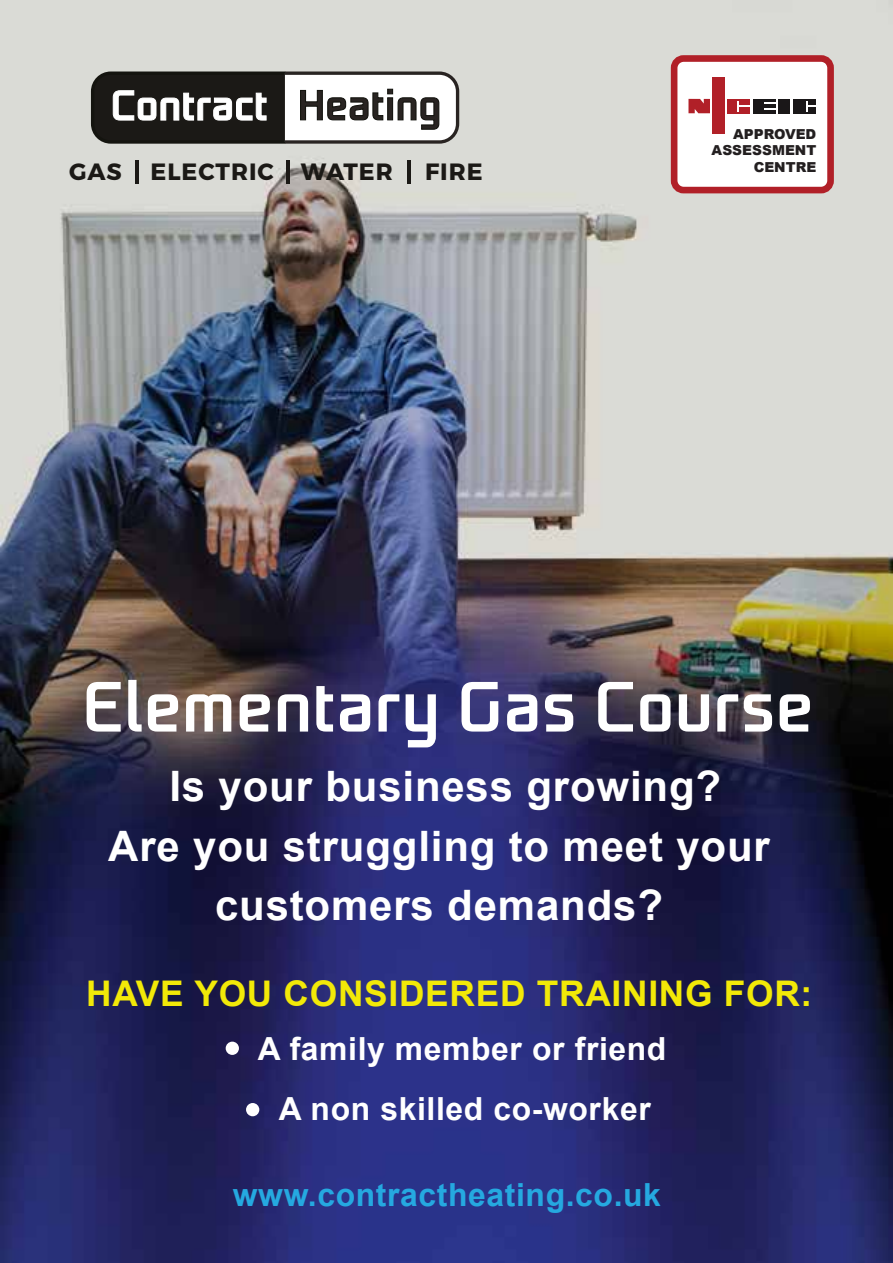
<style>
.page{position:relative;width:893px;height:1263px;background:#fff}
.page>*{position:absolute;margin:0;border:0;box-sizing:border-box;transform-origin:0 0}
.t1{font:700 69px "Estate";color:#fff}
.t2{font:700 42px/59.2px "Arial";letter-spacing:.02em;color:#fff;text-align:center}
.t3{font:700 35.4px "Arial";letter-spacing:.02em;color:#f2e908}
.t4{font:700 31.8px/60px "Arial";letter-spacing:.02em;color:#fff;text-align:center}
.t5{font:700 31.8px "Arial";letter-spacing:.02em;color:#25a9e0}
.t6{font:700 23.55px "Montserrat";letter-spacing:.04em;color:#1b1916}
.t7{font:900 13.8px/16.5px "Arial";color:#231f20;text-align:right}
</style>
<div class="page">
<img style="left:0;top:0;width:892px;height:1263px">
<div style="left:226px;top:1042px;width:13px;height:13px;background:#fff;border-radius:50%"></div>
<div style="left:246px;top:1103px;width:13px;height:13px;background:#fff;border-radius:50%"></div>
<div style="left:674px;top:59px;width:157px;height:131px;background:#fff;border-radius:9px"></div>
<div style="left:671px;top:55px;width:163px;height:138px;border:7px solid #b12028;border-radius:9px"></div>
<div style="left:712px;top:88px;width:13px;height:46px;background:#b12028"></div>
<div style="left:712px;top:77px;width:13px;height:10px;background:#b12028"></div>
<svg style="left:688px;top:99px;width:22px;height:14px"></svg>
<div style="left:779px;top:99px;width:11px;height:14px;background:#1a1718"></div>
<div style="left:793px;top:99px;width:23px;height:14px;background:#1a1718"></div>
<svg style="left:806px;top:101px;width:10px;height:10px"></svg>
<div style="left:727px;top:99px;width:22px;height:14px;background:#b12028"></div>
<svg style="left:737px;top:101px;width:13px;height:10px"></svg>
<div style="left:753px;top:99px;width:23px;height:14px;background:#1a1718"></div>
<svg style="left:764px;top:103px;width:12px;height:6px"></svg>
<svg style="left:89px;top:70px;width:372px;height:75px"></svg>
<hr style="left:135px;top:160px;width:3px;height:23px;background:#1b1916">
<hr style="left:286px;top:160px;width:3px;height:23px;background:#1b1916">
<hr style="left:408px;top:160px;width:3px;height:23px;background:#1b1916">
<p class="t7" style="left:712px;top:125px;width:106px">APPROVED<br>ASSESSMENT</p>
<p class="t6" style="left:69px;top:152px;width:54px">GAS</p>
<p class="t7" style="left:754px;top:158px;width:64px">CENTRE</p>
<p class="t6" style="left:151px;top:152px;width:244px">ELECTRIC WATER</p>
<p class="t6" style="left:425px;top:152px;width:59px">FIRE</p>
<h1 class="t1" style="left:82px;top:667px;width:734px">Elementary Gas Course</h1>
<p class="t2" style="left:108px;top:758px;width:663px">Is your business growing?<br>Are you struggling to meet your customers demands?</p>
<p class="t3" style="left:86px;top:970px;width:728px">HAVE YOU CONSIDERED TRAINING FOR:</p>
<p class="t4" style="left:258px;top:1020px;width:410px">A family member or friend<br>A non skilled co-worker</p>
<p class="t5" style="left:233px;top:1173px;width:430px">www.contractheating.co.uk</p>
</div>
